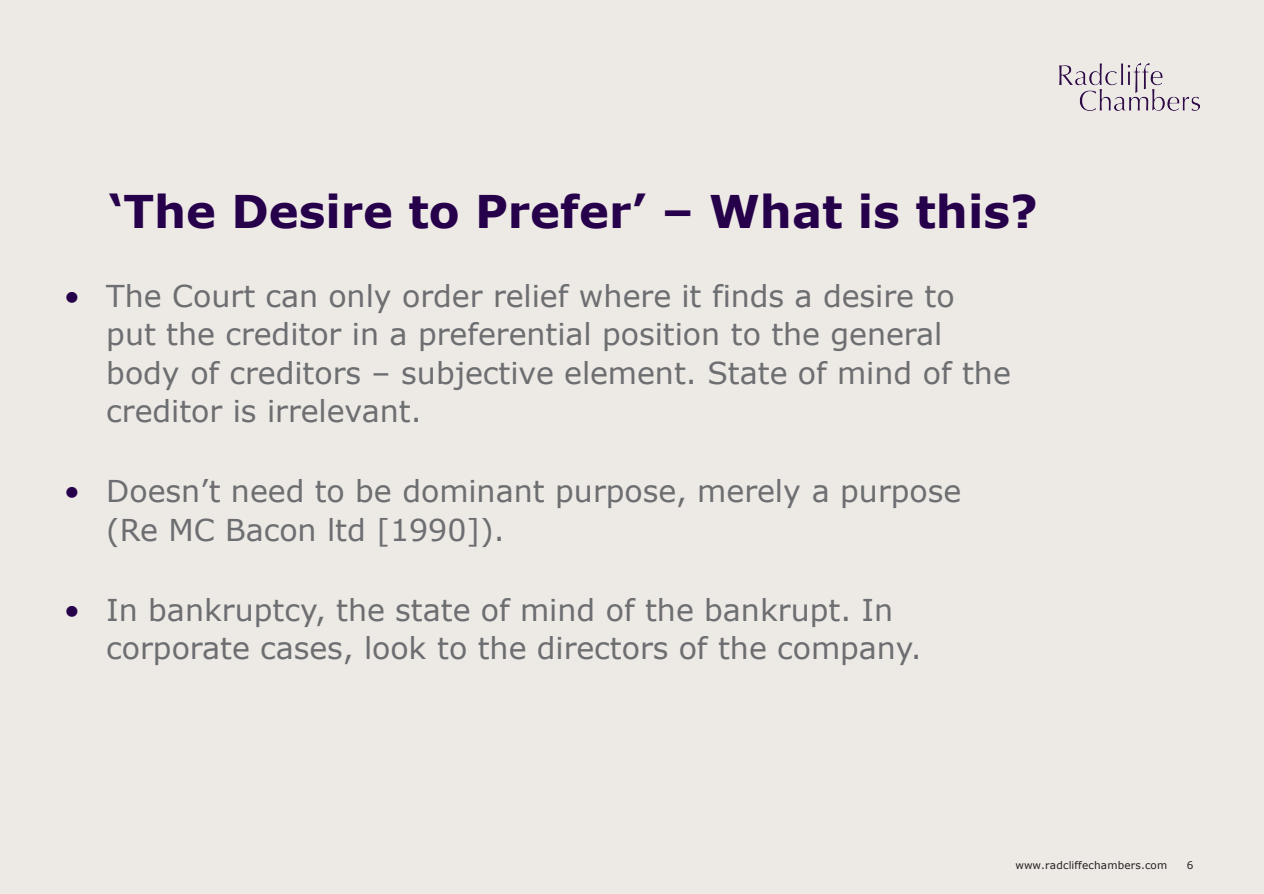
<style>
.page{position:relative;width:1264px;height:894px;background:#fff}
.page>*{position:absolute;margin:0;border:0;box-sizing:border-box;transform-origin:0 0}
.t1{font:700 45px "Verdana";color:#26004b}
.t2{font:30px/38.5px "Verdana";color:#6d6e71}
.t3{font:10.5px "Verdana";letter-spacing:.015em;color:#231f20}
.s1{color:#26004b}
</style>
<div class="page">
<div style="left:0;top:0;width:1263px;height:893px;background:#edeae5"></div>
<img style="left:1059px;top:64px;width:140px;height:46px">
<h2 class="t1" style="left:108px;top:180px;width:930px">‘The Desire to Prefer’ – What is this?</h2>
<p class="t2" style="left:106px;top:276px;width:906px;text-indent:-42px"><span class="s1">•</span> The Court can only order relief where it finds a desire to put the creditor in a preferential position to the general body of creditors – subjective element. State of mind of the creditor is irrelevant.</p>
<p class="t2" style="left:106px;top:471px;width:856px;text-indent:-42px"><span class="s1">•</span> Doesn’t need to be dominant purpose, merely a purpose (Re MC Bacon ltd [1990]).</p>
<p class="t2" style="left:106px;top:590px;width:816px;text-indent:-42px"><span class="s1">•</span> In bankruptcy, the state of mind of the bankrupt. In corporate cases, look to the directors of the company.</p>
<p class="t3" style="left:1015px;top:858px;width:153px">www.radcliffechambers.com</p>
<p class="t3" style="left:1186px;top:858px;width:8px">6</p>
</div>
